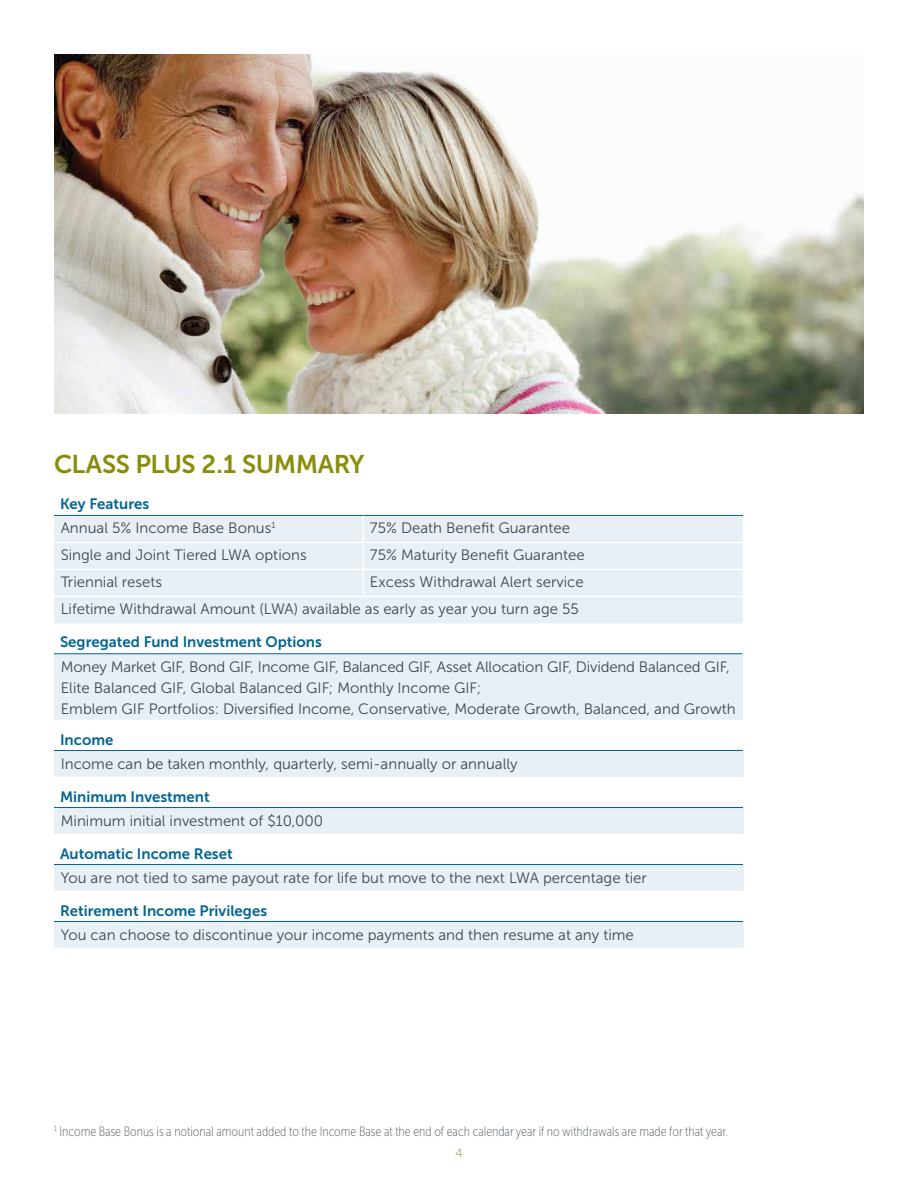
<style>
.page{position:relative;width:918px;height:1188px;background:#fff}
.page>*{position:absolute;margin:0;border:0;box-sizing:border-box;transform-origin:0 0}
.Heading_1{font:25.5px "Museo Sans 700";letter-spacing:-.02em;color:#8a8d09}
.Table_Text{font:15px/21px "Museo Sans 300";color:#3f474c}
.Table_Title_Text{font:15px "Museo Sans 700";color:#006594}
.Foot_Note_-_Museo_Co{font:13.5px "Museo Sans Cond 100";color:#5a6166}
.t1{font:12px "Museo Sans 100";color:#8a8d09}
</style>
<div class="page">
<img style="left:54px;top:54px;width:810px;height:360px">
<div style="left:54px;top:516px;width:689px;height:107px;background:#e8eff5"></div>
<hr style="left:54px;top:515px;width:309px;height:1px;background:#006594">
<hr style="left:363px;top:515px;width:380px;height:1px;background:#006594">
<hr style="left:362px;top:516px;width:2px;height:26px;background:#fff">
<hr style="left:54px;top:542px;width:309px;height:1px;background:#fff">
<hr style="left:363px;top:542px;width:380px;height:1px;background:#fff">
<hr style="left:362px;top:543px;width:2px;height:26px;background:#fff">
<hr style="left:54px;top:569px;width:309px;height:1px;background:#fff">
<hr style="left:363px;top:569px;width:380px;height:1px;background:#fff">
<hr style="left:362px;top:570px;width:2px;height:26px;background:#fff">
<hr style="left:54px;top:596px;width:309px;height:1px;background:#fff">
<hr style="left:363px;top:596px;width:380px;height:1px;background:#fff">
<div style="left:54px;top:654px;width:688px;height:67px;background:#e8eff5"></div>
<hr style="left:54px;top:653px;width:688px;height:1px;background:#006594">
<hr style="left:54px;top:720px;width:688px;height:1px;background:#fff">
<div style="left:54px;top:751px;width:689px;height:27px;background:#e8eff5"></div>
<hr style="left:54px;top:750px;width:689px;height:1px;background:#006594">
<hr style="left:54px;top:777px;width:689px;height:1px;background:#fff">
<div style="left:54px;top:808px;width:689px;height:27px;background:#e8eff5"></div>
<hr style="left:54px;top:807px;width:689px;height:1px;background:#006594">
<hr style="left:54px;top:834px;width:689px;height:1px;background:#fff">
<div style="left:54px;top:865px;width:689px;height:27px;background:#e8eff5"></div>
<hr style="left:54px;top:864px;width:689px;height:1px;background:#006594">
<hr style="left:54px;top:891px;width:689px;height:1px;background:#fff">
<div style="left:54px;top:922px;width:689px;height:27px;background:#e8eff5"></div>
<hr style="left:54px;top:921px;width:689px;height:1px;background:#006594">
<hr style="left:54px;top:948px;width:689px;height:1px;background:#fff">
<h1 class="Heading_1" style="left:54px;top:450px;width:312px">CLASS PLUS 2.1 SUMMARY</h1>
<h3 class="Table_Title_Text" style="left:60px;top:496px;width:91px">Key Features</h3>
<p class="Table_Text" style="left:61px;top:518px;width:216px">Annual 5% Income Base Bonus<sup>1</sup></p>
<p class="Table_Text" style="left:370px;top:518px;width:202px">75% Death Benefit Guarantee</p>
<p class="Table_Text" style="left:61px;top:545px;width:247px">Single and Joint Tiered LWA options</p>
<p class="Table_Text" style="left:370px;top:545px;width:216px">75% Maturity Benefit Guarantee</p>
<p class="Table_Text" style="left:61px;top:572px;width:103px">Triennial resets</p>
<p class="Table_Text" style="left:370px;top:572px;width:215px">Excess Withdrawal Alert service</p>
<p class="Table_Text" style="left:61px;top:599px;width:520px">Lifetime Withdrawal Amount (LWA) available as early as year you turn age 55</p>
<h3 class="Table_Title_Text" style="left:60px;top:633px;width:263px">Segregated Fund Investment Options</h3>
<p class="Table_Text" style="left:61px;top:656px;width:670px">Money Market GIF, Bond GIF, Income GIF, Balanced GIF, Asset Allocation GIF, Dividend Balanced GIF,<br>Elite Balanced GIF, Global Balanced GIF; Monthly Income GIF;</p>
<p class="Table_Text" style="left:61px;top:698px;width:676px">Emblem GIF Portfolios: Diversified Income, Conservative, Moderate Growth, Balanced, and Growth</p>
<h3 class="Table_Title_Text" style="left:60px;top:731px;width:55px">Income</h3>
<p class="Table_Text" style="left:61px;top:753px;width:458px">Income can be taken monthly, quarterly, semi-annually or annually</p>
<h3 class="Table_Title_Text" style="left:60px;top:788px;width:151px">Minimum Investment</h3>
<p class="Table_Text" style="left:61px;top:810px;width:264px">Minimum initial investment of $10,000</p>
<h3 class="Table_Title_Text" style="left:60px;top:845px;width:174px">Automatic Income Reset</h3>
<p class="Table_Text" style="left:61px;top:867px;width:588px">You are not tied to same payout rate for life but move to the next LWA percentage tier</p>
<h3 class="Table_Title_Text" style="left:60px;top:902px;width:209px">Retirement Income Privileges</h3>
<p class="Table_Text" style="left:61px;top:924px;width:575px">You can choose to discontinue your income payments and then resume at any time</p>
<p class="Foot_Note_-_Museo_Co" style="left:54px;top:1124px;width:676px"><sup>1</sup> Income Base Bonus is a notional amount added to the Income Base at the end of each calendar year if no withdrawals are made for that year.</p>
<p class="t1" style="left:455px;top:1146px;width:9px">4</p>
</div>
